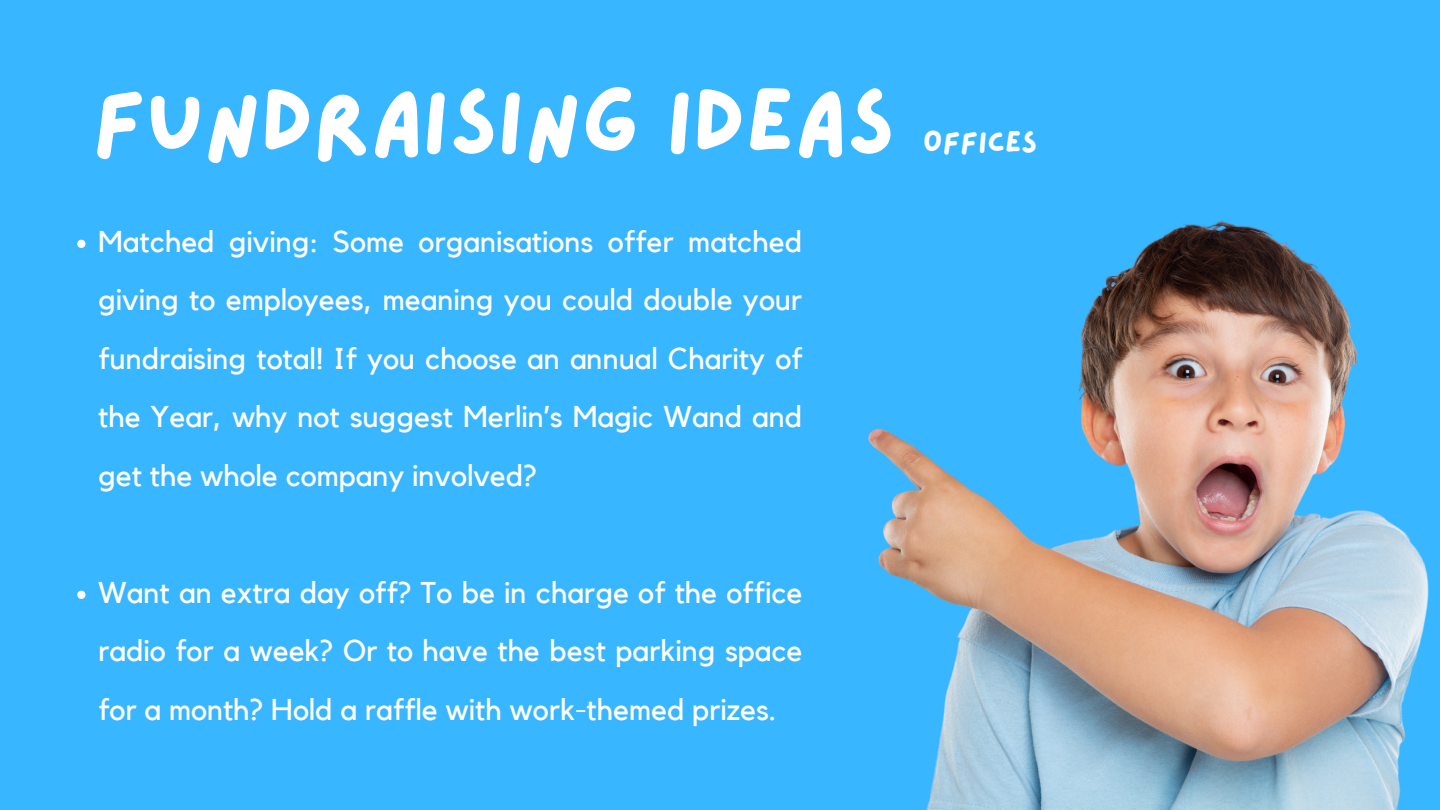
<style>
.page{position:relative;width:1440px;height:810px;background:#38b6ff}
.page>*{position:absolute;margin:0;border:0;box-sizing:border-box;transform-origin:0 0}
.t1{font:90px "Lazydog";color:#fff}
.t2{font:30px/58.5px "Kollektif";color:#fff;text-align:justify}
.t3{font:30px "Lazydog";color:#fff}
</style>
<div class="page">
<img style="left:868px;top:221px;width:561px;height:589px">
<svg style="left:77px;top:240px;width:8px;height:8px"></svg>
<svg style="left:77px;top:591px;width:8px;height:8px"></svg>
<h1 class="t1" style="left:93px;top:78px;width:804px">FUNDRAISING IDEAS</h1>
<p class="t2" style="left:98px;top:213px;width:706px">Matched giving: Some organisations offer matched giving to employees, meaning you could double your fundraising total! If you choose an annual Charity of the Year, why not suggest Merlin’s Magic Wand and get the whole company involved?</p>
<p class="t3" style="left:923px;top:127px;width:116px">OFFICES</p>
<p class="t2" style="left:98px;top:564px;width:706px">Want an extra day off? To be in charge of the office radio for a week? Or to have the best parking space for a month? Hold a raffle with work-themed prizes.</p>
</div>
